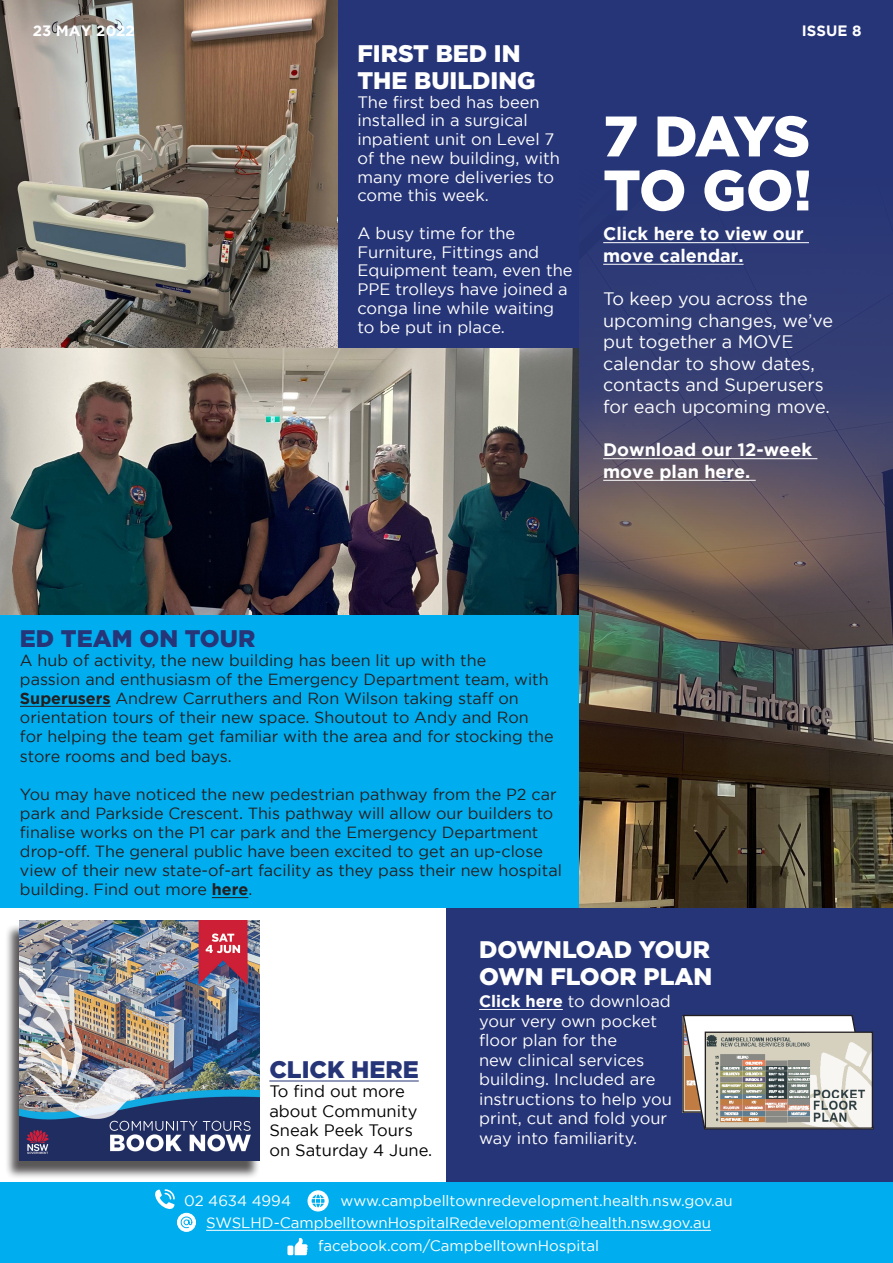
<style>
.page{position:relative;width:893px;height:1263px;background:#fff}
.page>*{position:absolute;margin:0;border:0;box-sizing:border-box;transform-origin:0 0}
.t1{font:900 57px/54px "Gotham";letter-spacing:-.035em;color:#fff}
.t2{font:900 24px/27px "Gotham";color:#fff}
.t3{font:900 24px "Gotham";color:#263577}
.t4{font:18px/21.6px "Gotham";color:#fff}
.t5{font:700 18px/21.6px "Gotham";color:#fff}
.t6{font:16.5px/18.8px "Gotham";color:#fff}
.t7{font:16.5px/19.5px "Gotham";color:#000}
.t8{font:16.2px/19.2px "Gotham";color:#231f20}
.t9{font:15px "Gotham";color:#fff}
.t10{font:700 15px "Gotham";color:#fff}
.s1{font-weight:700}
</style>
<div class="page">
<div style="left:5px;top:924px;width:255px;height:255px;background:#231f20;opacity:.75"></div>
<img style="left:20px;top:920px;width:240px;height:240px">
<img style="left:0;top:0;width:338px;height:349px">
<div style="left:338px;top:0;width:241px;height:377px;background:#263577"></div>
<img style="left:0;top:349px;width:579px;height:266px">
<div style="left:446px;top:907px;width:447px;height:292px;background:#263577"></div>
<div style="left:0;top:615px;width:579px;height:292px;background:#00aeef"></div>
<hr style="left:20px;top:706px;width:91px;height:1px;background:#231f20">
<hr style="left:212px;top:897px;width:36px;height:1px;background:#231f20">
<img style="left:579px;top:770px;width:314px;height:137px">
<svg style="left:579px;top:0;width:314px;height:770px;background:#424566"></svg>
<div style="left:0;top:1183px;width:893px;height:80px;background:#00aeef"></div>
<hr style="left:206px;top:1230px;width:505px;height:1px;background:#fff">
<svg style="left:295px;top:1238px;width:13px;height:17px"></svg>
<div style="left:287px;top:1245px;width:6px;height:10px;background:#fff;border-radius:2px"></div>
<div style="left:177px;top:1213px;width:19px;height:18px;background:#fff;border-radius:50%"></div>
<div style="left:177px;top:1213px;width:19px;height:19px;border:1px solid #fff;border-radius:50%"></div>
<svg style="left:180px;top:1216px;width:13px;height:13px"></svg>
<svg style="left:155px;top:1189px;width:20px;height:20px"></svg>
<div style="left:308px;top:1191px;width:20px;height:20px;background:#fff;border-radius:50%"></div>
<div style="left:308px;top:1190px;width:21px;height:21px;border:1px solid #fff;border-radius:50%"></div>
<svg style="left:312px;top:1194px;width:13px;height:13px"></svg>
<hr style="left:603px;top:242px;width:206px;height:1px;background:#fff">
<hr style="left:603px;top:264px;width:141px;height:1px;background:#fff">
<hr style="left:603px;top:458px;width:214px;height:1px;background:#fff">
<hr style="left:603px;top:480px;width:153px;height:1px;background:#fff">
<svg style="left:682px;top:1014px;width:192px;height:116px"></svg>
<img style="left:707px;top:1033px;width:164px;height:94px">
<div style="left:705px;top:1031px;width:168px;height:98px;border:1px solid #231f20"></div>
<hr style="left:479px;top:1009px;width:84px;height:1px;background:#fff">
<hr style="left:269px;top:1081px;width:150px;height:1px;background:#263577">
<p class="t10" style="left:33px;top:22px;width:104px">23 MAY 2022</p>
<p class="t10" style="left:802px;top:22px;width:61px">ISSUE 8</p>
<p class="t2" style="left:357px;top:39px;width:180px">FIRST BED IN<br>THE BUILDING</p>
<p class="t6" style="left:357px;top:92px;width:204px">The first bed has been installed in a surgical inpatient unit on Level 7 of the new building, with many more deliveries to come this week.</p>
<p class="t6" style="left:357px;top:223px;width:217px">A busy time for the<br>Furniture, Fittings and<br>Equipment team, even the<br>PPE trolleys have joined a conga line while waiting to be put in place.</p>
<p class="t1" style="left:603px;top:108px;width:210px">7 DAYS<br>TO GO!</p>
<p class="t5" style="left:603px;top:223px;width:202px">Click here to view our move calendar.</p>
<p class="t4" style="left:603px;top:288px;width:232px">To keep you across the upcoming changes, we’ve put together a MOVE calendar to show dates, contacts and Superusers for each upcoming move.</p>
<p class="t5" style="left:603px;top:439px;width:210px">Download our 12-week move plan here.</p>
<p class="t3" style="left:20px;top:624px;width:237px">ED TEAM ON TOUR</p>
<p class="t8" style="left:20px;top:650px;width:535px">A hub of activity, the new building has been lit up with the<br>passion and enthusiasm of the Emergency Department team, with <span class="s1">Superusers</span> Andrew Carruthers and Ron Wilson taking staff on orientation tours of their new space. Shoutout to Andy and Ron for helping the team get familiar with the area and for stocking the store rooms and bed bays.</p>
<p class="t8" style="left:20px;top:784px;width:543px">You may have noticed the new pedestrian pathway from the P2 car park and Parkside Crescent. This pathway will allow our builders to finalise works on the P1 car park and the Emergency Department drop-off. The general public have been excited to get an up-close view of their new state-of-art facility as they pass their new hospital building. Find out more <span class="s1">here</span>.</p>
<p class="t3" style="left:269px;top:1055px;width:151px">CLICK HERE</p>
<p class="t7" style="left:269px;top:1081px;width:164px">To find out more about Community<br>Sneak Peek Tours on Saturday 4 June.</p>
<p class="t2" style="left:479px;top:935px;width:235px">DOWNLOAD YOUR<br>OWN FLOOR PLAN</p>
<p class="t6" style="left:479px;top:991px;width:194px;line-height:19.5px"><span class="s1">Click here</span> to download your very own pocket floor plan for the<br>new clinical services building. Included are instructions to help you print, cut and fold your way into familiarity.</p>
<p class="t9" style="left:184px;top:1192px;width:108px">02 4634 4994</p>
<p class="t9" style="left:341px;top:1192px;width:394px">www.campbelltownredevelopment.health.nsw.gov.au</p>
<p class="t9" style="left:206px;top:1215px;width:506px">SWSLHD-CampbelltownHospitalRedevelopment@health.nsw.gov.au</p>
<p class="t9" style="left:318px;top:1237px;width:282px">facebook.com/CampbelltownHospital</p>
</div>
